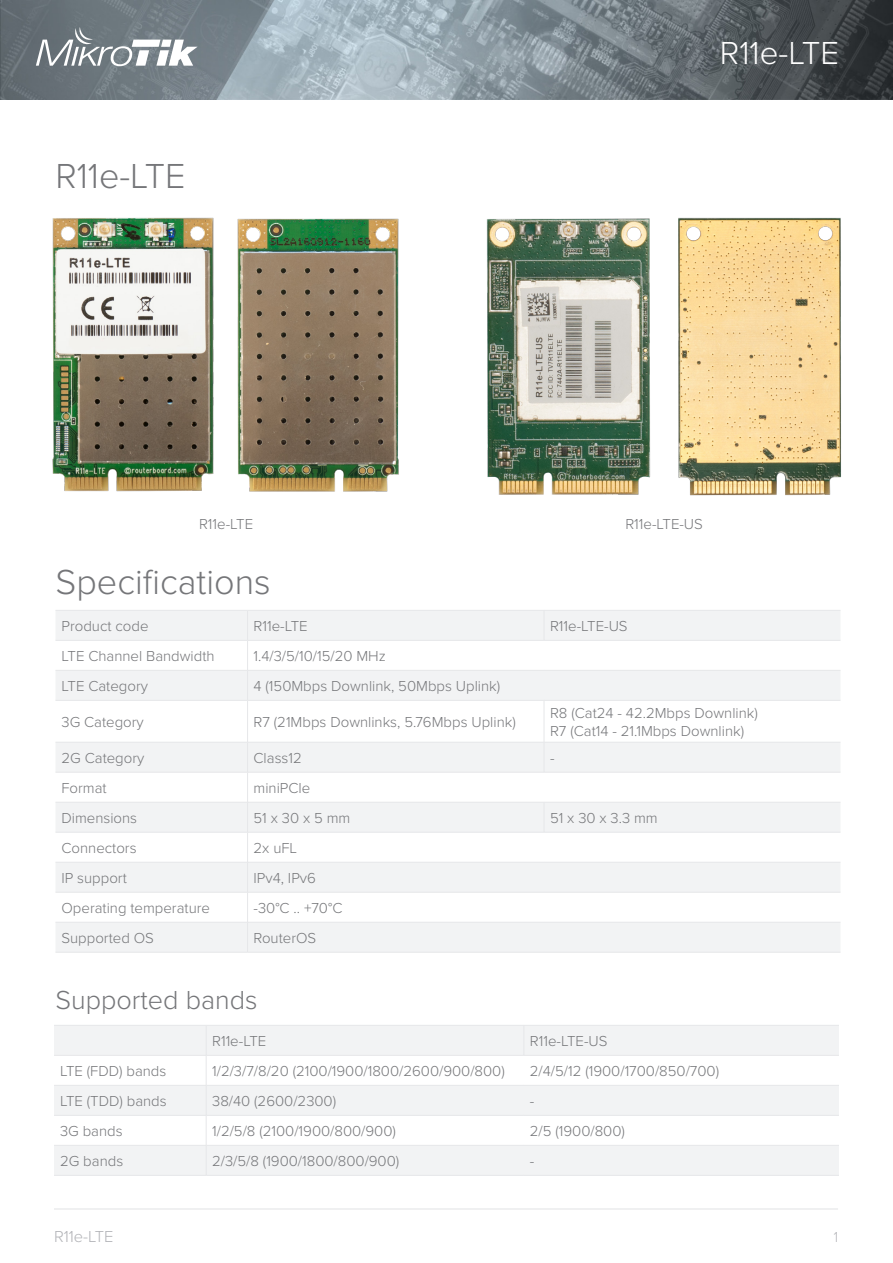
<style>
.page{position:relative;width:893px;height:1263px;background:#fff}
.page>*{position:absolute;margin:0;border:0;box-sizing:border-box;transform-origin:0 0}
.t1{font:300 36px "Proxima Nova";color:#757679}
.t2{font:300 33px "Proxima Nova";color:#fff}
.t3{font:300 27px "Proxima Nova";color:#757679}
.t4{font:300 16.5px "Proxima Nova";color:#b2b3b7}
.Specs_Table{font:300 15px/18px "Proxima Nova";color:#757679}
.t5{font:300 15px "Proxima Nova Cond";color:#b2b3b7}
</style>
<div class="page">
<img style="left:0;top:0;width:893px;height:100px">
<svg style="left:36px;top:27px;width:162px;height:39px"></svg>
<hr style="left:54px;top:1209px;width:784px;height:1px;background:#e1e2e4">
<svg style="left:56px;top:611px;width:784px;height:341px;fill:#f2f3f4"></svg>
<hr style="left:247px;top:610px;width:1px;height:30px;background:#e6e7e9">
<hr style="left:544px;top:610px;width:1px;height:30px;background:#e6e7e9">
<hr style="left:56px;top:640px;width:192px;height:1px;background:#e6e7e9">
<hr style="left:56px;top:670px;width:192px;height:1px;background:#e6e7e9">
<hr style="left:56px;top:700px;width:192px;height:1px;background:#e6e7e9">
<hr style="left:247px;top:700px;width:1px;height:42px;background:#e6e7e9">
<hr style="left:544px;top:700px;width:1px;height:42px;background:#e6e7e9">
<hr style="left:56px;top:742px;width:192px;height:1px;background:#e6e7e9">
<hr style="left:247px;top:742px;width:1px;height:30px;background:#e6e7e9">
<hr style="left:544px;top:742px;width:1px;height:30px;background:#e6e7e9">
<hr style="left:56px;top:772px;width:192px;height:1px;background:#e6e7e9">
<hr style="left:248px;top:772px;width:296px;height:1px;background:#e6e7e9">
<hr style="left:544px;top:772px;width:296px;height:1px;background:#e6e7e9">
<hr style="left:56px;top:802px;width:192px;height:1px;background:#e6e7e9">
<hr style="left:248px;top:802px;width:296px;height:1px;background:#e6e7e9">
<hr style="left:247px;top:802px;width:1px;height:30px;background:#e6e7e9">
<hr style="left:544px;top:802px;width:296px;height:1px;background:#e6e7e9">
<hr style="left:544px;top:802px;width:1px;height:30px;background:#e6e7e9">
<hr style="left:56px;top:832px;width:192px;height:1px;background:#e6e7e9">
<hr style="left:56px;top:862px;width:192px;height:1px;background:#e6e7e9">
<hr style="left:56px;top:892px;width:192px;height:1px;background:#e6e7e9">
<hr style="left:56px;top:922px;width:192px;height:1px;background:#e6e7e9">
<hr style="left:56px;top:952px;width:192px;height:1px;background:#e6e7e9">
<hr style="left:56px;top:610px;width:192px;height:1px;background:#e6e7e9">
<hr style="left:248px;top:610px;width:296px;height:1px;background:#e6e7e9">
<hr style="left:544px;top:610px;width:296px;height:1px;background:#e6e7e9">
<hr style="left:247px;top:892px;width:1px;height:30px;background:#e6e7e9">
<hr style="left:248px;top:922px;width:296px;height:1px;background:#e6e7e9">
<hr style="left:247px;top:922px;width:1px;height:30px;background:#e6e7e9">
<hr style="left:544px;top:922px;width:296px;height:1px;background:#e6e7e9">
<hr style="left:248px;top:952px;width:296px;height:1px;background:#e6e7e9">
<hr style="left:544px;top:952px;width:296px;height:1px;background:#e6e7e9">
<hr style="left:248px;top:832px;width:296px;height:1px;background:#e6e7e9">
<hr style="left:247px;top:832px;width:1px;height:30px;background:#e6e7e9">
<hr style="left:544px;top:832px;width:296px;height:1px;background:#e6e7e9">
<hr style="left:248px;top:742px;width:296px;height:1px;background:#e6e7e9">
<hr style="left:544px;top:742px;width:296px;height:1px;background:#e6e7e9">
<hr style="left:247px;top:772px;width:1px;height:30px;background:#e6e7e9">
<hr style="left:247px;top:670px;width:1px;height:30px;background:#e6e7e9">
<hr style="left:248px;top:700px;width:296px;height:1px;background:#e6e7e9">
<hr style="left:544px;top:700px;width:296px;height:1px;background:#e6e7e9">
<hr style="left:248px;top:640px;width:296px;height:1px;background:#e6e7e9">
<hr style="left:247px;top:640px;width:1px;height:30px;background:#e6e7e9">
<hr style="left:544px;top:640px;width:296px;height:1px;background:#e6e7e9">
<hr style="left:248px;top:670px;width:296px;height:1px;background:#e6e7e9">
<hr style="left:544px;top:670px;width:296px;height:1px;background:#e6e7e9">
<hr style="left:248px;top:862px;width:296px;height:1px;background:#e6e7e9">
<hr style="left:247px;top:862px;width:1px;height:30px;background:#e6e7e9">
<hr style="left:544px;top:862px;width:296px;height:1px;background:#e6e7e9">
<hr style="left:248px;top:892px;width:296px;height:1px;background:#e6e7e9">
<hr style="left:544px;top:892px;width:296px;height:1px;background:#e6e7e9">
<svg style="left:54px;top:1026px;width:785px;height:149px;fill:#f2f3f4"></svg>
<hr style="left:206px;top:1025px;width:1px;height:30px;background:#e6e7e9">
<hr style="left:524px;top:1025px;width:1px;height:30px;background:#e6e7e9">
<hr style="left:54px;top:1055px;width:152px;height:1px;background:#e6e7e9">
<hr style="left:206px;top:1055px;width:318px;height:1px;background:#e6e7e9">
<hr style="left:206px;top:1055px;width:1px;height:30px;background:#e6e7e9">
<hr style="left:524px;top:1055px;width:315px;height:1px;background:#e6e7e9">
<hr style="left:54px;top:1085px;width:152px;height:1px;background:#e6e7e9">
<hr style="left:206px;top:1085px;width:318px;height:1px;background:#e6e7e9">
<hr style="left:206px;top:1085px;width:1px;height:30px;background:#e6e7e9">
<hr style="left:524px;top:1085px;width:315px;height:1px;background:#e6e7e9">
<hr style="left:54px;top:1115px;width:152px;height:1px;background:#e6e7e9">
<hr style="left:206px;top:1115px;width:318px;height:1px;background:#e6e7e9">
<hr style="left:206px;top:1115px;width:1px;height:30px;background:#e6e7e9">
<hr style="left:524px;top:1115px;width:315px;height:1px;background:#e6e7e9">
<hr style="left:54px;top:1145px;width:152px;height:1px;background:#e6e7e9">
<hr style="left:206px;top:1145px;width:318px;height:1px;background:#e6e7e9">
<hr style="left:206px;top:1145px;width:1px;height:30px;background:#e6e7e9">
<hr style="left:524px;top:1145px;width:315px;height:1px;background:#e6e7e9">
<hr style="left:54px;top:1175px;width:152px;height:1px;background:#e6e7e9">
<hr style="left:206px;top:1175px;width:318px;height:1px;background:#e6e7e9">
<hr style="left:524px;top:1175px;width:315px;height:1px;background:#e6e7e9">
<hr style="left:54px;top:1025px;width:152px;height:1px;background:#e6e7e9">
<hr style="left:206px;top:1025px;width:318px;height:1px;background:#e6e7e9">
<hr style="left:524px;top:1025px;width:315px;height:1px;background:#e6e7e9">
<img style="left:237px;top:218px;width:162px;height:274px">
<img style="left:52px;top:217px;width:162px;height:275px">
<img style="left:689px;top:217px;width:152px;height:279px">
<img style="left:486px;top:217px;width:203px;height:278px">
<p class="t1" style="left:56px;top:150px;width:131px">R11e-LTE</p>
<p class="t2" style="left:720px;top:28px;width:121px">R11e-LTE</p>
<p class="Specs_Table" style="left:199px;top:515px;width:56px">R11e-LTE</p>
<p class="Specs_Table" style="left:625px;top:515px;width:79px">R11e-LTE-US</p>
<p class="t1" style="left:56px;top:555px;width:217px">Specifications</p>
<p class="Specs_Table" style="left:62px;top:616px;width:89px">Product code</p>
<p class="Specs_Table" style="left:254px;top:616px;width:56px">R11e-LTE</p>
<p class="Specs_Table" style="left:550px;top:616px;width:79px">R11e-LTE-US</p>
<p class="Specs_Table" style="left:62px;top:646px;width:155px">LTE Channel Bandwidth</p>
<p class="Specs_Table" style="left:254px;top:646px;width:134px">1.4/3/5/10/15/20 MHz</p>
<p class="Specs_Table" style="left:62px;top:676px;width:88px">LTE Category</p>
<p class="Specs_Table" style="left:254px;top:676px;width:248px">4 (150Mbps Downlink, 50Mbps Uplink)</p>
<p class="Specs_Table" style="left:62px;top:712px;width:84px">3G Category</p>
<p class="Specs_Table" style="left:254px;top:712px;width:264px">R7 (21Mbps Downlinks, 5.76Mbps Uplink)</p>
<p class="Specs_Table" style="left:550px;top:703px;width:209px">R8 (Cat24 - 42.2Mbps Downlink)<br>R7 (Cat14 - 21.1Mbps Downlink)</p>
<p class="Specs_Table" style="left:62px;top:748px;width:84px">2G Category</p>
<p class="Specs_Table" style="left:254px;top:748px;width:50px">Class12</p>
<p class="Specs_Table" style="left:550px;top:748px;width:6px">-</p>
<p class="Specs_Table" style="left:62px;top:778px;width:47px">Format</p>
<p class="Specs_Table" style="left:254px;top:778px;width:58px">miniPCIe</p>
<p class="Specs_Table" style="left:62px;top:808px;width:77px">Dimensions</p>
<p class="Specs_Table" style="left:254px;top:808px;width:98px">51 x 30 x 5 mm</p>
<p class="Specs_Table" style="left:550px;top:808px;width:109px">51 x 30 x 3.3 mm</p>
<p class="Specs_Table" style="left:62px;top:838px;width:77px">Connectors</p>
<p class="Specs_Table" style="left:254px;top:838px;width:45px">2x uFL</p>
<p class="Specs_Table" style="left:62px;top:868px;width:67px">IP support</p>
<p class="Specs_Table" style="left:254px;top:868px;width:64px">IPv4, IPv6</p>
<p class="Specs_Table" style="left:62px;top:898px;width:150px">Operating temperature</p>
<p class="Specs_Table" style="left:254px;top:898px;width:90px">-30°C .. +70°C</p>
<p class="Specs_Table" style="left:62px;top:928px;width:94px">Supported OS</p>
<p class="Specs_Table" style="left:254px;top:928px;width:64px">RouterOS</p>
<p class="t3" style="left:56px;top:980px;width:204px">Supported bands</p>
<p class="Specs_Table" style="left:212px;top:1031px;width:56px">R11e-LTE</p>
<p class="Specs_Table" style="left:530px;top:1031px;width:79px">R11e-LTE-US</p>
<p class="Specs_Table" style="left:60px;top:1061px;width:108px">LTE (FDD) bands</p>
<p class="Specs_Table" style="left:212px;top:1061px;width:294px">1/2/3/7/8/20 (2100/1900/1800/2600/900/800)</p>
<p class="Specs_Table" style="left:530px;top:1061px;width:191px">2/4/5/12 (1900/1700/850/700)</p>
<p class="Specs_Table" style="left:60px;top:1091px;width:108px">LTE (TDD) bands</p>
<p class="Specs_Table" style="left:212px;top:1091px;width:125px">38/40 (2600/2300)</p>
<p class="Specs_Table" style="left:530px;top:1091px;width:6px">-</p>
<p class="Specs_Table" style="left:60px;top:1121px;width:64px">3G bands</p>
<p class="Specs_Table" style="left:212px;top:1121px;width:185px">1/2/5/8 (2100/1900/800/900)</p>
<p class="Specs_Table" style="left:530px;top:1121px;width:97px">2/5 (1900/800)</p>
<p class="Specs_Table" style="left:60px;top:1151px;width:65px">2G bands</p>
<p class="Specs_Table" style="left:212px;top:1151px;width:189px">2/3/5/8 (1900/1800/800/900)</p>
<p class="Specs_Table" style="left:530px;top:1151px;width:6px">-</p>
<p class="t4" style="left:54px;top:1224px;width:61px">R11e-LTE</p>
<p class="t5" style="left:834px;top:1226px;width:6px">1</p>
</div>
